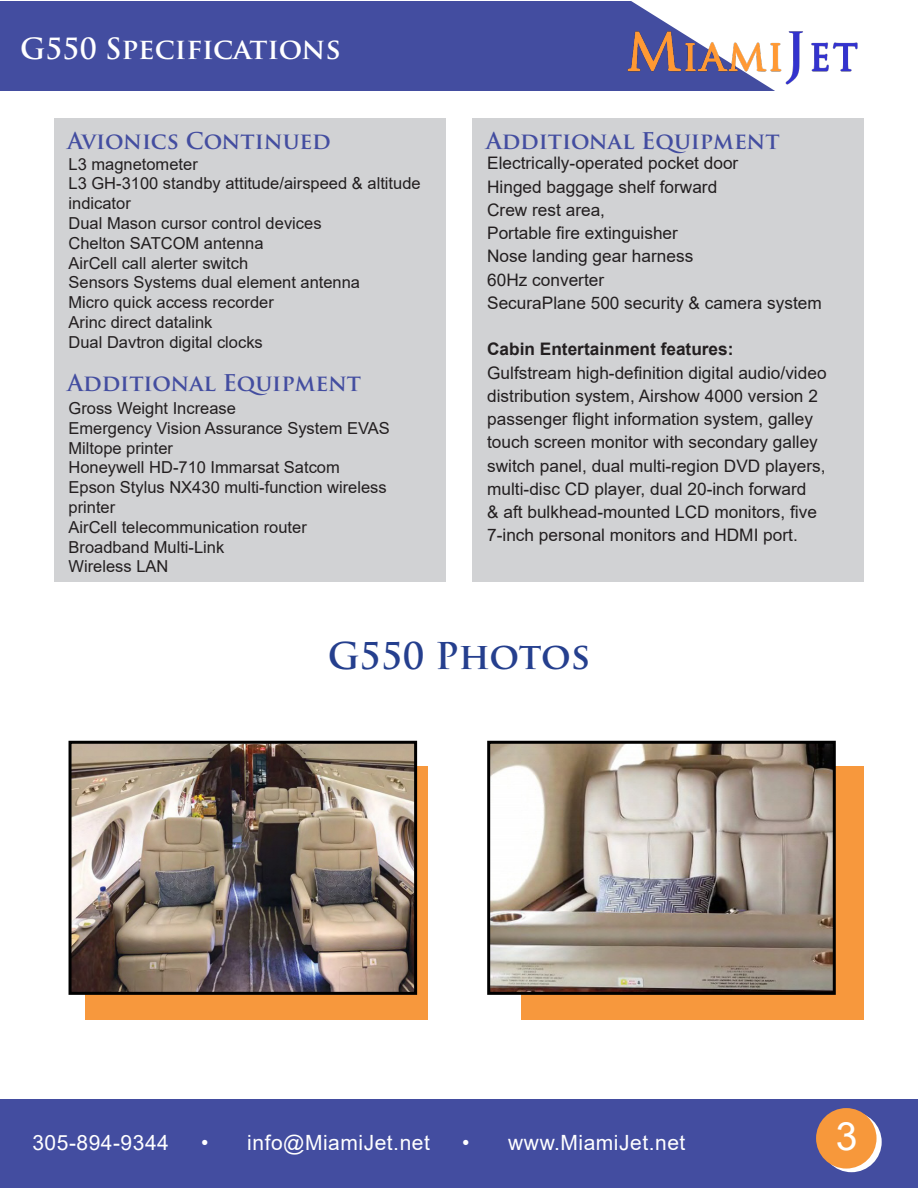
<style>
.page{position:relative;width:918px;height:1188px;background:#fff}
.page>*{position:absolute;margin:0;border:0;box-sizing:border-box;transform-origin:0 0}
.t1{font:39px "Arial";color:#fff}
.t2{font:700 36px "Trajan Pro";color:#253f8e}
.t3{font:700 28.5px "Trajan Pro";color:#fff}
.t4{font:700 22.5px "Trajan Pro";color:#434da0}
.t5{font:21px "Arial";letter-spacing:.025em;color:#fff}
.t6{font:17.25px/23.2px "Arial";color:#231f20}
.t7{font:700 17.25px "Arial";color:#231f20}
.t8{font:16.5px/19.8px "Arial";color:#231f20}
</style>
<div class="page">
<div style="left:0;top:2px;width:918px;height:89px;background:#434da0"></div>
<div style="left:801px;top:2px;width:117px;height:92px;background:#fff"></div>
<svg style="left:630px;top:1px;width:171px;height:24px"></svg>
<img style="left:627px;top:25px;width:231px;height:66px">
<div style="left:54px;top:118px;width:392px;height:464px;background:#d1d2d4"></div>
<div style="left:472px;top:118px;width:392px;height:464px;background:#d1d2d4"></div>
<div style="left:0;top:1100px;width:918px;height:88px;background:#434da0"></div>
<div style="left:821px;top:1112px;width:61px;height:60px;background:#fff;border-radius:50%"></div>
<div style="left:816px;top:1108px;width:61px;height:61px;background:#f7983b;border-radius:50%"></div>
<div style="left:85px;top:767px;width:343px;height:253px;background:#f7983d"></div>
<img style="left:73px;top:745px;width:340px;height:246px">
<div style="left:69px;top:741px;width:348px;height:254px;border:3px solid #000"></div>
<div style="left:521px;top:767px;width:343px;height:253px;background:#f7983d"></div>
<img style="left:491px;top:745px;width:341px;height:246px">
<div style="left:487px;top:741px;width:349px;height:254px;border:3px solid #000"></div>
<p class="t3" style="left:20px;top:31px;width:322px">G550 Specifications</p>
<p class="t4" style="left:68px;top:126px;width:265px">Avionics Continued</p>
<p class="t8" style="left:69px;top:154px;width:131px">L3 magnetometer</p>
<p class="t8" style="left:69px;top:174px;width:354px">L3 GH-3100 standby attitude/airspeed &amp; altitude indicator</p>
<p class="t8" style="left:69px;top:213px;width:255px">Dual Mason cursor control devices</p>
<p class="t8" style="left:69px;top:233px;width:197px">Chelton SATCOM antenna</p>
<p class="t8" style="left:69px;top:253px;width:181px">AirCell call alerter switch</p>
<p class="t8" style="left:69px;top:273px;width:293px">Sensors Systems dual element antenna</p>
<p class="t8" style="left:69px;top:292px;width:207px">Micro quick access recorder</p>
<p class="t8" style="left:69px;top:312px;width:145px">Arinc direct datalink</p>
<p class="t8" style="left:69px;top:332px;width:196px">Dual Davtron digital clocks</p>
<p class="t4" style="left:68px;top:369px;width:295px">Additional Equipment</p>
<p class="t8" style="left:69px;top:398px;width:169px">Gross Weight Increase</p>
<p class="t8" style="left:69px;top:418px;width:323px">Emergency Vision Assurance System EVAS</p>
<p class="t8" style="left:69px;top:438px;width:106px">Miltope printer</p>
<p class="t8" style="left:69px;top:458px;width:273px">Honeywell HD-710 Immarsat Satcom</p>
<p class="t8" style="left:69px;top:477px;width:320px">Epson Stylus NX430 multi-function wireless printer</p>
<p class="t8" style="left:69px;top:517px;width:240px">AirCell telecommunication router</p>
<p class="t8" style="left:69px;top:537px;width:157px">Broadband Multi-Link</p>
<p class="t8" style="left:69px;top:557px;width:101px">Wireless LAN</p>
<p class="t4" style="left:486px;top:126px;width:295px">Additional Equipment</p>
<p class="t6" style="left:487px;top:152px;width:253px">Electrically-operated pocket door</p>
<p class="t6" style="left:487px;top:175px;width:232px">Hinged baggage shelf forward</p>
<p class="t6" style="left:487px;top:198px;width:119px">Crew rest area,</p>
<p class="t6" style="left:487px;top:221px;width:192px">Portable fire extinguisher</p>
<p class="t6" style="left:487px;top:245px;width:208px">Nose landing gear harness</p>
<p class="t6" style="left:487px;top:268px;width:118px">60Hz converter</p>
<p class="t6" style="left:487px;top:291px;width:336px">SecuraPlane 500 security &amp; camera system</p>
<p class="t7" style="left:487px;top:337px;width:248px">Cabin Entertainment features:</p>
<p class="t6" style="left:487px;top:361px;width:341px">Gulfstream high-definition digital audio/video distribution system, Airshow 4000 version 2 passenger flight information system, galley touch screen monitor with secondary galley switch panel, dual multi-region DVD players, multi-disc CD player, dual 20-inch forward<br>&amp; aft bulkhead-mounted LCD monitors, five 7-inch personal monitors and HDMI port.</p>
<p class="t2" style="left:328px;top:633px;width:264px">G550 Photos</p>
<p class="t5" style="left:32px;top:1129px;width:138px">305-894-9344</p>
<p class="t5" style="left:201px;top:1129px;width:230px">• info@MiamiJet.net</p>
<p class="t5" style="left:462px;top:1129px;width:225px">• www.MiamiJet.net</p>
<p class="t1" style="left:836px;top:1109px;width:23px">3</p>
</div>
